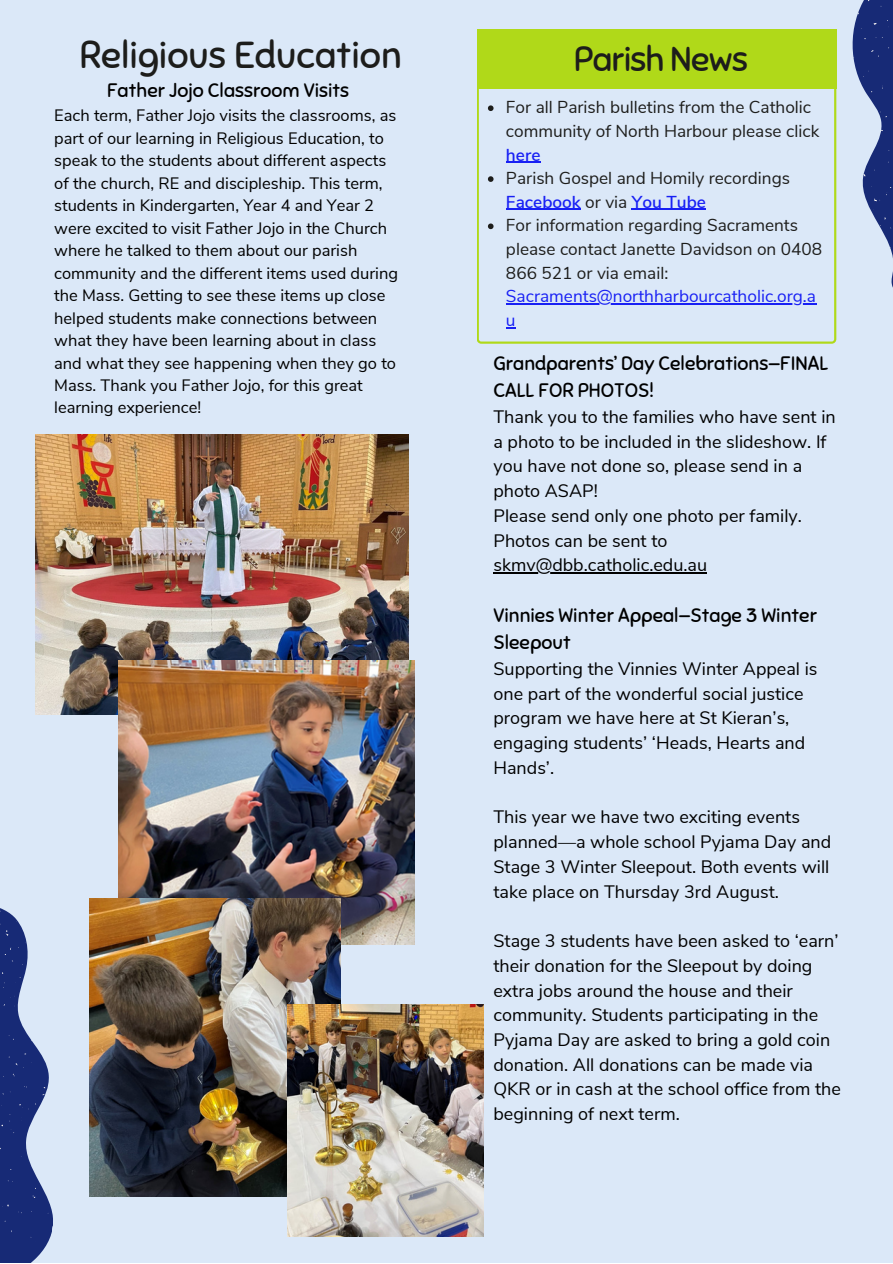
<style>
.page{position:relative;width:893px;height:1264px;background:#fff}
.page>*{position:absolute;margin:0;border:0;box-sizing:border-box;transform-origin:0 0}
.t1{font:37.5px "Sniglet";color:#1d1d1b}
.t2{font:34.5px "Sniglet";letter-spacing:-.025em;color:#1d1d1b}
.t3{font:19.5px/27px "Sniglet";color:#000}
.t4{font:18px/24.8px "Nunito Sans";color:#000}
.t5{font:17.25px/23.5px "Nunito Sans";color:#1d1d1b}
.t6{font:16.5px/22.5px "Nunito Sans";color:#000}
.s1{font-weight:600;color:#1820f4}
.s2{color:#1820f4}
</style>
<div class="page">
<div style="left:0;top:0;width:892px;height:1262px;background:#dbe8f8"></div>
<svg style="left:836px;top:0;width:57px;height:333px"></svg>
<svg style="left:0;top:908px;width:53px;height:354px"></svg>
<div style="left:476px;top:29px;width:360px;height:60px;background:#b0d919"></div>
<svg style="left:476px;top:80px;width:360px;height:264px"></svg>
<img style="left:35px;top:434px;width:373px;height:280px">
<img style="left:119px;top:660px;width:295px;height:284px">
<img style="left:90px;top:898px;width:250px;height:298px">
<img style="left:287px;top:1004px;width:196px;height:232px">
<svg style="left:488px;top:105px;width:5px;height:6px"></svg>
<hr style="left:506px;top:162px;width:34px;height:1px;background:#1820f4">
<svg style="left:488px;top:176px;width:5px;height:6px"></svg>
<hr style="left:506px;top:209px;width:75px;height:1px;background:#1820f4">
<hr style="left:631px;top:209px;width:75px;height:1px;background:#1820f4">
<svg style="left:488px;top:223px;width:5px;height:6px"></svg>
<hr style="left:506px;top:303px;width:310px;height:1px;background:#1820f4">
<hr style="left:493px;top:572px;width:214px;height:1px;background:#000">
<p class="t1" style="left:79px;top:32px;width:324px">Religious Education</p>
<p class="t3" style="left:107px;top:77px;width:243px">Father Jojo Classroom Visits</p>
<p class="t6" style="left:54px;top:104px;width:345px">Each term, Father Jojo visits the classrooms, as part of our learning in Religious Education, to speak to the students about different aspects of the church, RE and discipleship. This term, students in Kindergarten, Year 4 and Year 2 were excited to visit Father Jojo in the Church where he talked to them about our parish community and the different items used during the Mass. Getting to see these items up close helped students make connections between what they have been learning about in class and what they see happening when they go to Mass. Thank you Father Jojo, for this great learning experience!</p>
<p class="t2" style="left:574px;top:38px;width:175px">Parish News</p>
<p class="t5" style="left:506px;top:96px;width:315px">For all Parish bulletins from the Catholic community of North Harbour please click <span class="s1">here</span></p>
<p class="t5" style="left:506px;top:167px;width:285px">Parish Gospel and Homily recordings<br><span class="s1">Facebook</span> or via <span class="s1">You Tube</span></p>
<p class="t5" style="left:506px;top:214px;width:317px">For information regarding Sacraments please contact Janette Davidson on 0408<br>866 521 or via email:<br><span class="s2">Sacraments@northharbourcatholic.org.a u</span></p>
<p class="t3" style="left:493px;top:350px;width:336px">Grandparents’ Day Celebrations—FINAL<br>CALL FOR PHOTOS!</p>
<p class="t4" style="left:493px;top:404px;width:344px">Thank you to the families who have sent in a photo to be included in the slideshow. If you have not done so, please send in a photo ASAP!</p>
<p class="t4" style="left:493px;top:503px;width:310px">Please send only one photo per family.<br>Photos can be sent to skmv@dbb.catholic.edu.au</p>
<p class="t3" style="left:493px;top:602px;width:325px">Vinnies Winter Appeal—Stage 3 Winter<br>Sleepout</p>
<p class="t4" style="left:493px;top:656px;width:325px">Supporting the Vinnies Winter Appeal is one part of the wonderful social justice program we have here at St Kieran’s, engaging students’ ‘Heads, Hearts and<br>Hands’.</p>
<p class="t4" style="left:493px;top:805px;width:339px">This year we have two exciting events planned—a whole school Pyjama Day and Stage 3 Winter Sleepout. Both events will take place on Thursday 3rd August.</p>
<p class="t4" style="left:493px;top:928px;width:349px">Stage 3 students have been asked to ‘earn’ their donation for the Sleepout by doing extra jobs around the house and their community. Students participating in the Pyjama Day are asked to bring a gold coin donation. All donations can be made via QKR or in cash at the school office from the beginning of next term.</p>
</div>
